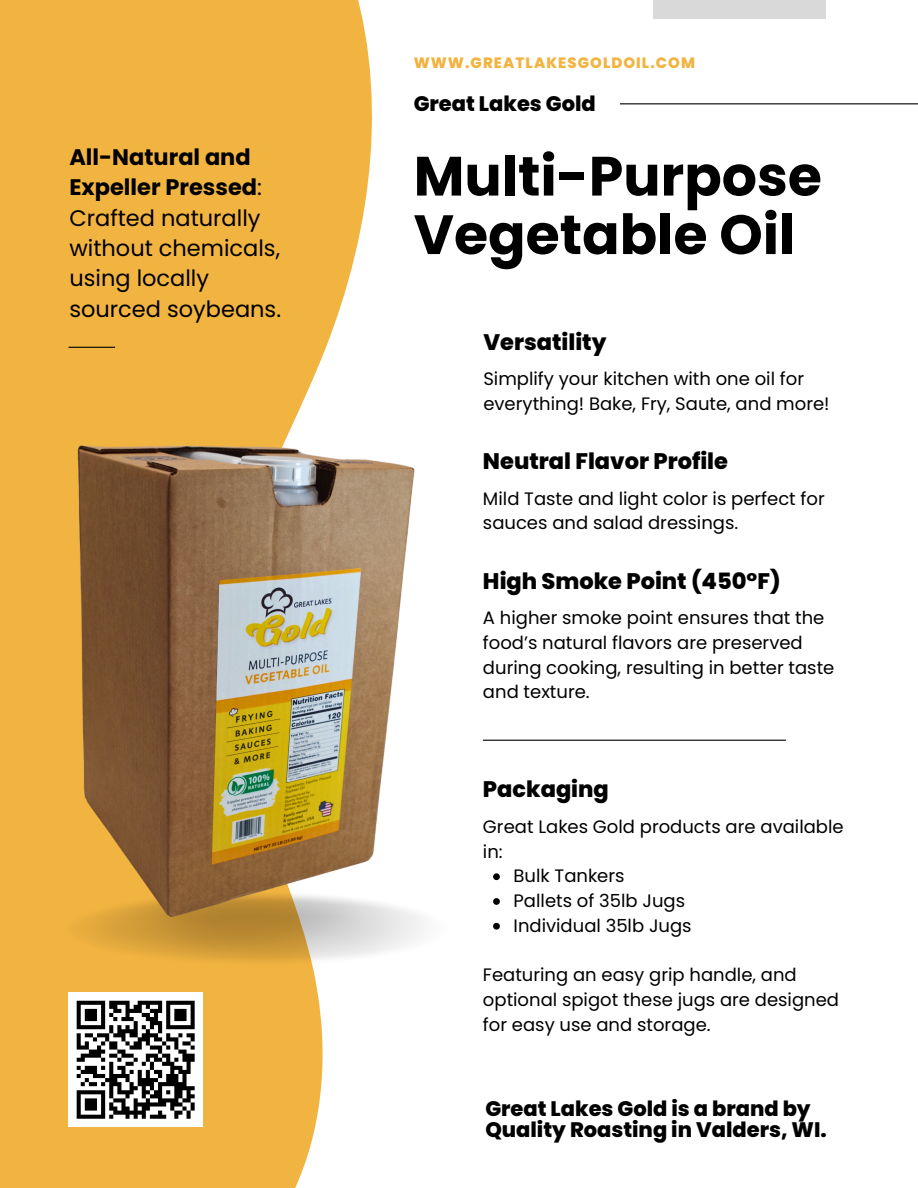
<style>
.page{position:relative;width:918px;height:1188px;background:#fff}
.page>*{position:absolute;margin:0;border:0;box-sizing:border-box;transform-origin:0 0}
.t1{font:700 55.35px/58.5px "Poppins";color:#000}
.t2{font:22.5px/30.3px "Poppins";color:#000}
.t3{font:800 22.5px "Poppins";color:#000}
.t4{font:800 21px/21.3px "Poppins";color:#000}
.t5{font:18px/24.8px "Poppins";color:#000}
.t6{font:800 15px "Poppins";letter-spacing:.07em;color:#f2b441}
.s1{font-weight:700}
</style>
<div class="page">
<svg style="left:0;top:0;width:372px;height:1188px;background:#f3ba51"></svg>
<img style="left:63px;top:891px;width:361px;height:76px">
<hr style="left:620px;top:103px;width:298px;height:1px;background:#000">
<hr style="left:483px;top:740px;width:303px;height:1px;background:#000">
<hr style="left:69px;top:347px;width:46px;height:1px;background:#000">
<div style="left:654px;top:0;width:172px;height:19px;background:#d9d9d9"></div>
<img style="left:71px;top:436px;width:352px;height:487px">
<svg style="left:493px;top:873px;width:7px;height:7px"></svg>
<svg style="left:493px;top:898px;width:7px;height:7px"></svg>
<svg style="left:493px;top:923px;width:7px;height:7px"></svg>
<div style="left:69px;top:993px;width:134px;height:134px;background:#fff"></div>
<svg style="left:76px;top:1000px;width:119px;height:119px"></svg>
<p class="t2" style="left:69px;top:142px;width:213px"><span class="s1">All-Natural and<br>Expeller Pressed</span>:<br>Crafted naturally without chemicals, using locally sourced soybeans.</p>
<p class="t6" style="left:414px;top:53px;width:283px">WWW.GREATLAKESGOLDOIL.COM</p>
<p class="t4" style="left:414px;top:93px;width:184px">Great Lakes Gold</p>
<h3 class="t1" style="left:414px;top:147px;width:410px">Multi-Purpose<br>Vegetable Oil</h3>
<h2 class="t3" style="left:483px;top:326px;width:125px">Versatility</h2>
<h1 class="t5" style="left:483px;top:367px;width:348px">Simplify your kitchen with one oil for everything! Bake, Fry, Saute, and more!</h1>
<h2 class="t3" style="left:483px;top:446px;width:247px">Neutral Flavor Profile</h2>
<h4 class="t5" style="left:483px;top:486px;width:343px">Mild Taste and light color is perfect for sauces and salad dressings.</h4>
<p class="t3" style="left:483px;top:565px;width:299px">High Smoke Point (450°F)</p>
<h2 class="t5" style="left:483px;top:605px;width:353px">A higher smoke point ensures that the food’s natural flavors are preserved during cooking, resulting in better taste and texture.</h2>
<h4 class="t3" style="left:483px;top:774px;width:127px">Packaging</h4>
<h2 class="t5" style="left:483px;top:814px;width:362px">Great Lakes Gold products are available in:</h2>
<h4 class="t5" style="left:514px;top:864px;width:113px">Bulk Tankers</h4>
<h2 class="t5" style="left:514px;top:888px;width:173px">Pallets of 35lb Jugs</h2>
<h4 class="t5" style="left:514px;top:913px;width:180px">Individual 35lb Jugs</h4>
<p class="t5" style="left:483px;top:963px;width:358px">Featuring an easy grip handle, and optional spigot these jugs are designed for easy use and storage.</p>
<p class="t4" style="left:485px;top:1098px;width:343px">Great Lakes Gold is a brand by<br>Quality Roasting in Valders, WI.</p>
</div>
